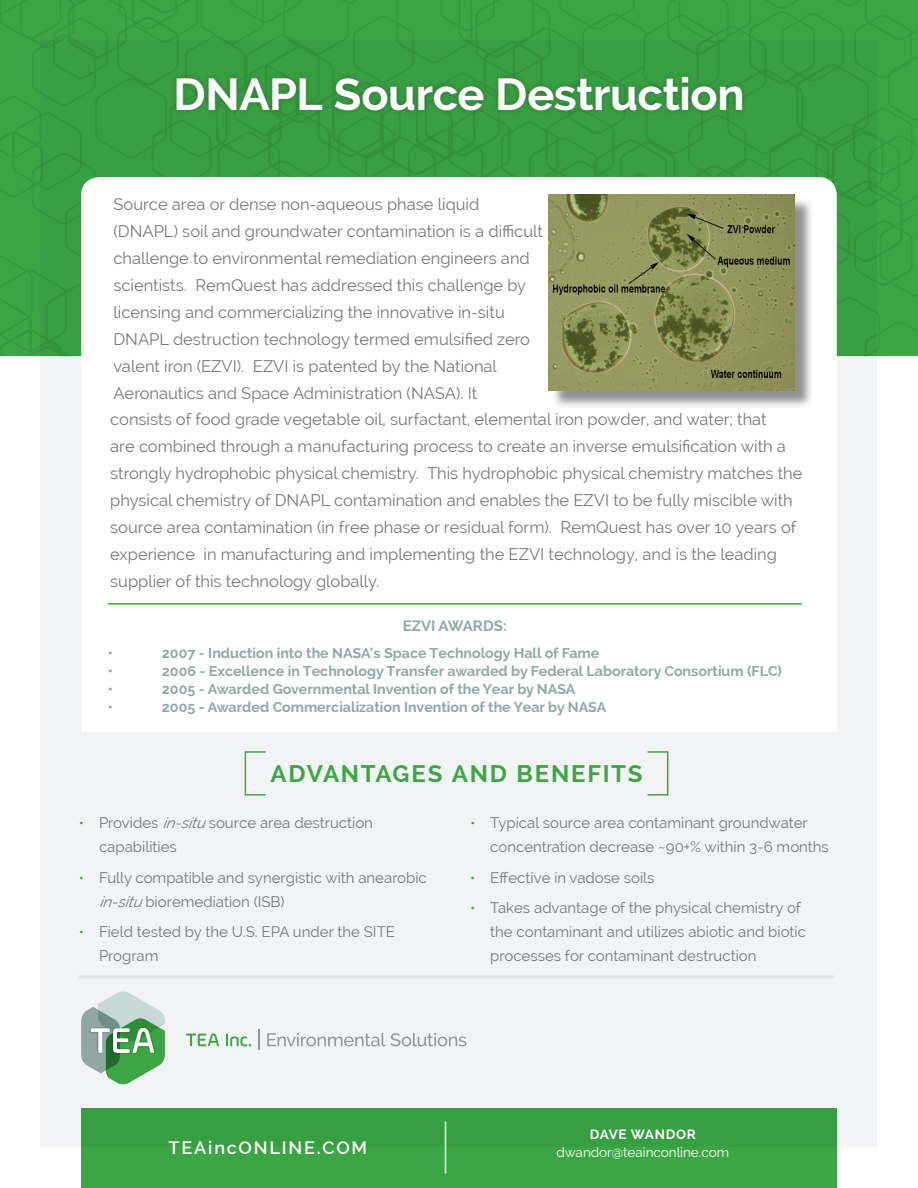
<style>
.page{position:relative;width:918px;height:1188px;background:#fff}
.page>*{position:absolute;margin:0;border:0;box-sizing:border-box;transform-origin:0 0}
.t1{font:700 45px "Raleway";letter-spacing:-.01em;color:#fff}
.t2{font:700 24px "Raleway";letter-spacing:.07em;color:#3ca645}
.t3{font:600 18px "Raleway";letter-spacing:.1em;color:#fff}
.t4{font:16.5px/27px "Raleway";color:#76787b}
.t5{font:15px/24px "Raleway";color:#76787b}
.t6{font:700 15px "Raleway";color:#91a8a4}
.t7{font:700 14.25px "Raleway";color:#91a8a4}
.t8{font:13.5px "Raleway";color:#fff}
.t9{font:700 13.5px "Raleway";letter-spacing:.05em;color:#fff}
.s1{color:#3ca645}
.s2{font-style:italic}
</style>
<div class="page">
<div style="left:40px;top:40px;width:838px;height:1108px;background:#f2f3f4"></div>
<svg style="left:0;top:0;width:918px;height:356px;background:#389f42"></svg>
<hr style="left:79px;top:975px;width:755px;height:3px;background:#e6e7e9">
<div style="left:81px;top:1108px;width:756px;height:80px;background:#3ca645"></div>
<div style="left:245px;top:751px;width:21px;height:45px;border:2px solid #3ca645"></div>
<div style="left:647px;top:751px;width:21px;height:45px;border:2px solid #3ca645"></div>
<hr style="left:445px;top:1122px;width:1px;height:51px;background:#fff">
<svg style="left:186px;top:1033px;width:33px;height:13px"></svg>
<svg style="left:226px;top:1034px;width:25px;height:12px"></svg>
<hr style="left:258px;top:1030px;width:2px;height:20px;background:#939598">
<svg style="left:267px;top:1033px;width:200px;height:13px"></svg>
<svg style="left:81px;top:991px;width:84px;height:93px"></svg>
<div style="left:81px;top:177px;width:756px;height:555px;background:#fff"></div>
<div style="left:551px;top:197px;width:262px;height:213px;background:#231f20;opacity:.5"></div>
<img style="left:549px;top:195px;width:246px;height:196px">
<hr style="left:108px;top:603px;width:694px;height:2px;background:#3ca645">
<div style="left:171px;top:72px;width:577px;height:44px;background:#231f20;opacity:.3"></div>
<h1 class="t1" style="left:173px;top:68px;width:573px">DNAPL Source Destruction</h1>
<p class="t4" style="left:113px;top:191px;width:431px">Source area or dense non-aqueous phase liquid (DNAPL) soil and groundwater contamination is a difficult challenge to environmental remediation engineers and scientists. RemQuest has addressed this challenge by licensing and commercializing the innovative in-situ DNAPL destruction technology termed emulsified zero valent iron (EZVI). EZVI is patented by the National Aeronautics and Space Administration (NASA). It</p>
<p class="t4" style="left:110px;top:406px;width:694px">consists of food grade vegetable oil, surfactant, elemental iron powder, and water; that<br>are combined through a manufacturing process to create an inverse emulsification with a strongly hydrophobic physical chemistry. This hydrophobic physical chemistry matches the physical chemistry of DNAPL contamination and enables the EZVI to be fully miscible with source area contamination (in free phase or residual form). RemQuest has over 10 years of experience in manufacturing and implementing the EZVI technology, and is the leading supplier of this technology globally.</p>
<p class="t6" style="left:403px;top:617px;width:105px">EZVI AWARDS:</p>
<p class="t7" style="left:108px;top:645px;width:7px">•</p>
<p class="t7" style="left:162px;top:645px;width:439px">2007 - Induction into the NASA’s Space Technology Hall of Fame</p>
<p class="t7" style="left:108px;top:663px;width:7px">•</p>
<p class="t7" style="left:162px;top:663px;width:622px">2006 - Excellence in Technology Transfer awarded by Federal Laboratory Consortium (FLC)</p>
<p class="t7" style="left:108px;top:681px;width:7px">•</p>
<p class="t7" style="left:162px;top:681px;width:415px">2005 - Awarded Governmental Invention of the Year by NASA</p>
<p class="t7" style="left:108px;top:699px;width:7px">•</p>
<p class="t7" style="left:162px;top:699px;width:446px">2005 - Awarded Commercialization Invention of the Year by NASA</p>
<h2 class="t2" style="left:271px;top:760px;width:373px">ADVANTAGES AND BENEFITS</h2>
<p class="t5" style="left:99px;top:811px;width:276px;text-indent:-20px"><span class="s1">•</span> Provides <span class="s2">in-situ</span>source area destruction capabilities</p>
<p class="t5" style="left:99px;top:865px;width:329px;text-indent:-20px"><span class="s1">•</span> Fully compatible and synergistic with anearobic <span class="s2">in-situ</span>bioremediation (ISB)</p>
<p class="t5" style="left:99px;top:920px;width:298px;text-indent:-20px"><span class="s1">•</span> Field tested by the U.S. EPA under the SITE<br>Program</p>
<p class="t5" style="left:490px;top:811px;width:340px;text-indent:-20px"><span class="s1">•</span> Typical source area contaminant groundwater concentration decrease ~90+% within 3-6 months</p>
<p class="t5" style="left:470px;top:865px;width:186px"><span class="s1">•</span> Effective in vadose soils</p>
<p class="t5" style="left:490px;top:896px;width:317px;text-indent:-20px"><span class="s1">•</span> Takes advantage of the physical chemistry of the contaminant and utilizes abiotic and biotic processes for contaminant destruction</p>
<p class="t3" style="left:169px;top:1138px;width:200px">TEAincONLINE.COM</p>
<p class="t9" style="left:590px;top:1126px;width:108px">DAVE WANDOR</p>
<p class="t8" style="left:556px;top:1144px;width:174px">dwandor@teainconline.com</p>
</div>
